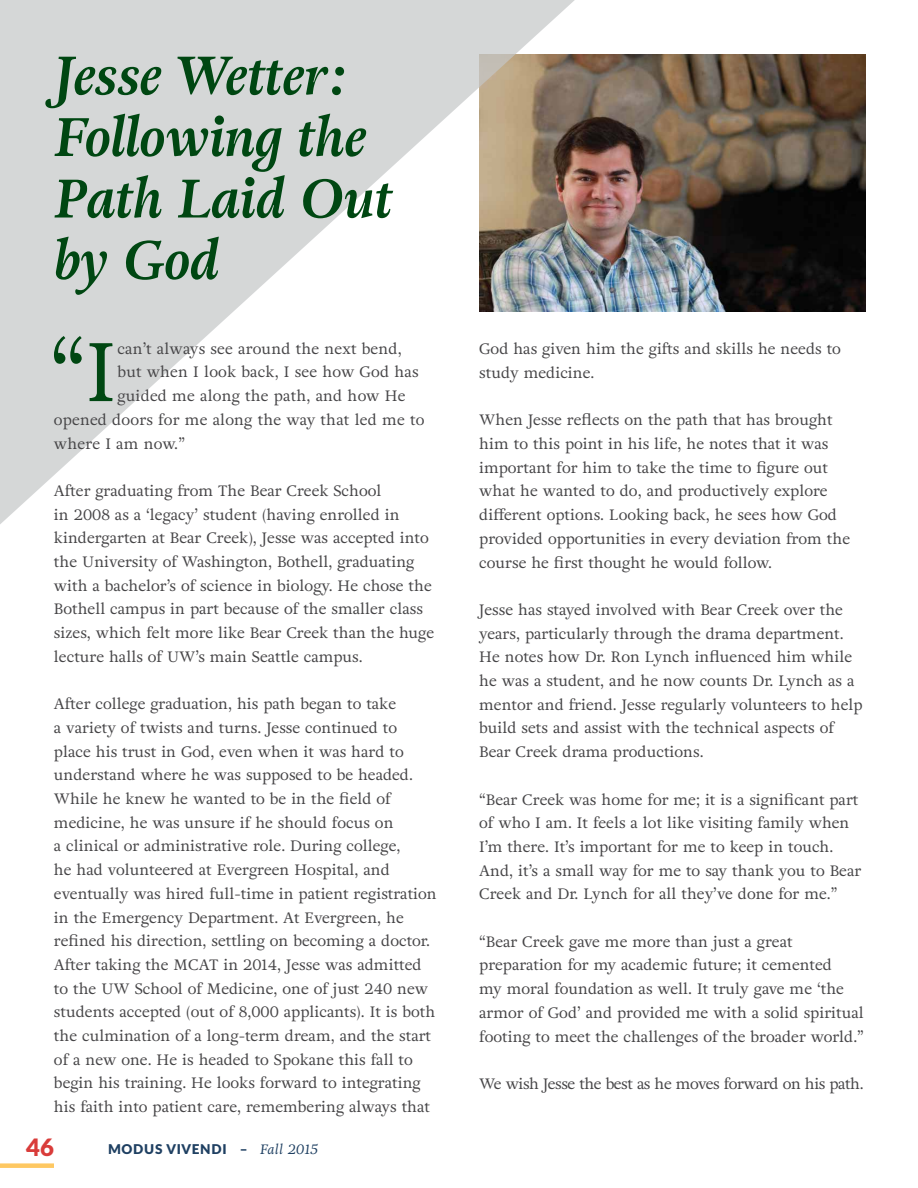
<style>
.page{position:relative;width:918px;height:1188px;background:#fff}
.page>*{position:absolute;margin:0;border:0;box-sizing:border-box;transform-origin:0 0}
.t1{font:82.65px "Adriane Text";color:#004712}
.t2{font:italic 700 54px/61.5px "Adriane Text";color:#004712}
.t3{font:900 24px "Lato";color:#d93c3a}
.t4{font:15px/23.7px "Adriane Text";color:#464547}
.t5{font:15px "Adriane Text";letter-spacing:-.03em;color:#464547}
.t6{font:900 13.5px "Lato";letter-spacing:.05em;color:#1f4062}
.s1{font-family:"Adriane Text";font-weight:400;font-style:italic}
</style>
<div class="page">
<div style="left:0;top:1163px;width:54px;height:5px;background:#fec862"></div>
<img style="left:590px;top:54px;width:275px;height:257px">
<svg style="left:0;top:0;width:590px;height:524px;fill:#d5d7d7"></svg>
<h2 class="t2" style="left:54px;top:46px;width:340px">Jesse Wetter:<br>Following the<br>Path Laid Out by God</h2>
<h1 class="t1" style="left:49px;top:315px;width:69px">“I</h1>
<p class="t4" style="left:118px;top:336px;width:286px">can’t always see around the next bend,</p>
<p class="t4" style="left:118px;top:360px;width:303px">but when I look back, I see how God has</p>
<p class="t4" style="left:118px;top:384px;width:289px">guided me along the path, and how He</p>
<p class="t4" style="left:54px;top:407px;width:372px">opened doors for me along the way that led me to</p>
<p class="t4" style="left:54px;top:431px;width:133px">where I am now.”</p>
<p class="t4" style="left:54px;top:479px;width:382px">After graduating from The Bear Creek School<br>in 2008 as a ‘legacy’ student (having enrolled in kindergarten at Bear Creek), Jesse was accepted into the University of Washington, Bothell, graduating with a bachelor’s of science in biology. He chose the Bothell campus in part because of the smaller class sizes, which felt more like Bear Creek than the huge lecture halls of UW’s main Seattle campus.</p>
<p class="t4" style="left:54px;top:692px;width:384px">After college graduation, his path began to take<br>a variety of twists and turns. Jesse continued to place his trust in God, even when it was hard to understand where he was supposed to be headed.<br>While he knew he wanted to be in the field of medicine, he was unsure if he should focus on<br>a clinical or administrative role. During college,<br>he had volunteered at Evergreen Hospital, and eventually was hired full-time in patient registration in the Emergency Department. At Evergreen, he refined his direction, settling on becoming a doctor.<br>After taking the MCAT in 2014, Jesse was admitted to the UW School of Medicine, one of just 240 new students accepted (out of 8,000 applicants). It is both the culmination of a long-term dream, and the start of a new one. He is headed to Spokane this fall to begin his training. He looks forward to integrating his faith into patient care, remembering always that</p>
<h3 class="t3" style="left:26px;top:1129px;width:29px">46</h3>
<p class="t6" style="left:108px;top:1139px;width:212px">MODUS VIVENDI – <span class="s1">Fall 2015</span></p>
<p class="t4" style="left:479px;top:337px;width:363px">God has given him the gifts and skills he needs to study medicine.</p>
<p class="t4" style="left:479px;top:408px;width:372px">When Jesse reflects on the path that has brought him to this point in his life, he notes that it was important for him to take the time to figure out what he wanted to do, and productively explore different options. Looking back, he sees how God provided opportunities in every deviation from the course he first thought he would follow.</p>
<p class="t4" style="left:479px;top:598px;width:385px">Jesse has stayed involved with Bear Creek over the years, particularly through the drama department.<br>He notes how Dr. Ron Lynch influenced him while he was a student, and he now counts Dr. Lynch as a mentor and friend. Jesse regularly volunteers to help build sets and assist with the technical aspects of Bear Creek drama productions.</p>
<p class="t4" style="left:479px;top:787px;width:383px">“Bear Creek was home for me; it is a significant part of who I am. It feels a lot like visiting family when I’m there. It’s important for me to keep in touch.<br>And, it’s a small way for me to say thank you to Bear Creek and Dr. Lynch for all they’ve done for me.”</p>
<p class="t4" style="left:479px;top:929px;width:386px">“Bear Creek gave me more than just a great preparation for my academic future; it cemented<br>my moral foundation as well. It truly gave me ‘the armor of God’ and provided me with a solid spiritual footing to meet the challenges of the broader world.”</p>
<p class="t5" style="left:479px;top:1073px;width:386px">We wish Jesse the best as he moves forward on his path.</p>
</div>
